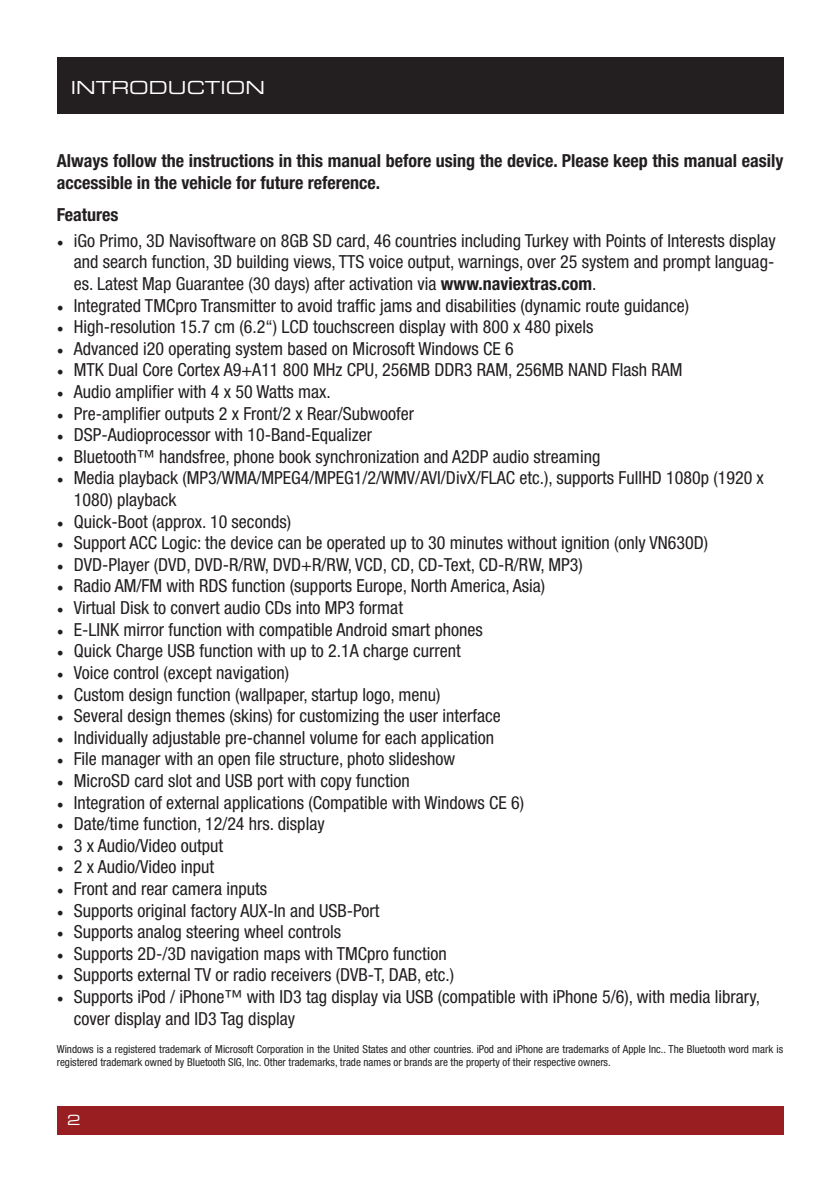
<style>
.page{position:relative;width:840px;height:1191px;background:#fff}
.page>*{position:absolute;margin:0;border:0;box-sizing:border-box;transform-origin:0 0}
.t1{font:condensed 18px/21.6px "Helvetica Neue";color:#231f20}
.t2{font:700 condensed 18px/21.6px "Helvetica Neue";color:#231f20}
.t3{font:18px "Eurostile Extended Two";color:#fff}
.t4{font:14px "Eurostile Extended Two";color:#fff}
.t5{font:condensed 11px/13.2px "Helvetica Neue";color:#231f20}
.s1{font-family:"Minion Pro";font-stretch:normal}
.s2{font-weight:700}
</style>
<div class="page">
<div style="left:57px;top:1106px;width:725px;height:28px;background:#981e21"></div>
<div style="left:57px;top:57px;width:725px;height:56px;background:#231f20"></div>
<p class="t3" style="left:71px;top:75px;width:195px">INTRODUCTION</p>
<p class="t2" style="left:57px;top:150px;width:727px">Always follow the instructions in this manual before using the device. Please keep this manual easily accessible in the vehicle for future reference.</p>
<p class="t2" style="left:57px;top:203px;width:63px">Features</p>
<p class="t1" style="left:74px;top:229px;width:703px;text-align:justify;text-indent:-17px"><span class="s1">•</span> iGo Primo, 3D Navisoftware on 8GB SD card, 46 countries including Turkey with Points of Interests display and search function, 3D building views, TTS voice output, warnings, over 25 system and prompt languag&shy;es. Latest Map Guarantee (30 days) after activation via <span class="s2">www.naviextras.com</span>.</p>
<p class="t1" style="left:57px;top:294px;width:633px"><span class="s1">•</span> Integrated TMCpro Transmitter to avoid traffic jams and disabilities (dynamic route guidance)</p>
<p class="t1" style="left:57px;top:316px;width:538px"><span class="s1">•</span> High-resolution 15.7 cm (6.2“) LCD touchscreen display with 800 x 480 pixels</p>
<p class="t1" style="left:57px;top:337px;width:458px"><span class="s1">•</span> Advanced i20 operating system based on Microsoft Windows CE 6</p>
<p class="t1" style="left:57px;top:359px;width:626px"><span class="s1">•</span> MTK Dual Core Cortex A9+A11 800 MHz CPU, 256MB DDR3 RAM, 256MB NAND Flash RAM</p>
<p class="t1" style="left:57px;top:381px;width:275px"><span class="s1">•</span> Audio amplifier with 4 x 50 Watts max.</p>
<p class="t1" style="left:57px;top:402px;width:359px"><span class="s1">•</span> Pre-amplifier outputs 2 x Front/2 x Rear/Subwoofer</p>
<p class="t1" style="left:57px;top:424px;width:317px"><span class="s1">•</span> DSP-Audioprocessor with 10-Band-Equalizer</p>
<p class="t1" style="left:57px;top:445px;width:544px"><span class="s1">•</span> Bluetooth™ handsfree, phone book synchronization and A2DP audio streaming</p>
<p class="t1" style="left:74px;top:467px;width:691px;text-indent:-17px"><span class="s1">•</span> Media playback (MP3/WMA/MPEG4/MPEG1/2/WMV/AVI/DivX/FLAC etc.), supports FullHD 1080p (1920 x<br>1080) playback</p>
<p class="t1" style="left:57px;top:510px;width:236px"><span class="s1">•</span> Quick-Boot (approx. 10 seconds)</p>
<p class="t1" style="left:57px;top:532px;width:652px"><span class="s1">•</span> Support ACC Logic: the device can be operated up to 30 minutes without ignition (only VN630D)</p>
<p class="t1" style="left:57px;top:553px;width:527px"><span class="s1">•</span> DVD-Player (DVD, DVD-R/RW, DVD+R/RW, VCD, CD, CD-Text, CD-R/RW, MP3)</p>
<p class="t1" style="left:57px;top:575px;width:489px"><span class="s1">•</span> Radio AM/FM with RDS function (supports Europe, North America, Asia)</p>
<p class="t1" style="left:57px;top:597px;width:347px"><span class="s1">•</span> Virtual Disk to convert audio CDs into MP3 format</p>
<p class="t1" style="left:57px;top:618px;width:427px"><span class="s1">•</span> E-LINK mirror function with compatible Android smart phones</p>
<p class="t1" style="left:57px;top:640px;width:405px"><span class="s1">•</span> Quick Charge USB function with up to 2.1A charge current</p>
<p class="t1" style="left:57px;top:661px;width:234px"><span class="s1">•</span> Voice control (except navigation)</p>
<p class="t1" style="left:57px;top:683px;width:385px"><span class="s1">•</span> Custom design function (wallpaper, startup logo, menu)</p>
<p class="t1" style="left:57px;top:705px;width:445px"><span class="s1">•</span> Several design themes (skins) for customizing the user interface</p>
<p class="t1" style="left:57px;top:726px;width:438px"><span class="s1">•</span> Individually adjustable pre-channel volume for each application</p>
<p class="t1" style="left:57px;top:748px;width:400px"><span class="s1">•</span> File manager with an open file structure, photo slideshow</p>
<p class="t1" style="left:57px;top:769px;width:354px"><span class="s1">•</span> MicroSD card slot and USB port with copy function</p>
<p class="t1" style="left:57px;top:791px;width:468px"><span class="s1">•</span> Integration of external applications (Compatible with Windows CE 6)</p>
<p class="t1" style="left:57px;top:813px;width:269px"><span class="s1">•</span> Date/time function, 12/24 hrs. display</p>
<p class="t1" style="left:57px;top:834px;width:168px"><span class="s1">•</span> 3 x Audio/Video output</p>
<p class="t1" style="left:57px;top:856px;width:159px"><span class="s1">•</span> 2 x Audio/Video input</p>
<p class="t1" style="left:57px;top:877px;width:212px"><span class="s1">•</span> Front and rear camera inputs</p>
<p class="t1" style="left:57px;top:899px;width:324px"><span class="s1">•</span> Supports original factory AUX-In and USB-Port</p>
<p class="t1" style="left:57px;top:921px;width:286px"><span class="s1">•</span> Supports analog steering wheel controls</p>
<p class="t1" style="left:57px;top:942px;width:391px"><span class="s1">•</span> Supports 2D-/3D navigation maps with TMCpro function</p>
<p class="t1" style="left:57px;top:964px;width:399px"><span class="s1">•</span> Supports external TV or radio receivers (DVB-T, DAB, etc.)</p>
<p class="t1" style="left:74px;top:985px;width:687px;text-indent:-17px"><span class="s1">•</span> Supports iPod / iPhone™ with ID3 tag display via USB (compatible with iPhone 5/6), with media library, cover display and ID3 Tag display</p>
<p class="t5" style="left:57px;top:1042px;width:727px">Windows is a registered trademark of Microsoft Corporation in the United States and other countries. iPod and iPhone are trademarks of Apple Inc.. The Bluetooth word mark is registered trademark owned by Bluetooth SIG, Inc. Other trademarks, trade names or brands are the property of their respective owners.</p>
<p class="t4" style="left:67px;top:1110px;width:15px">2</p>
</div>
